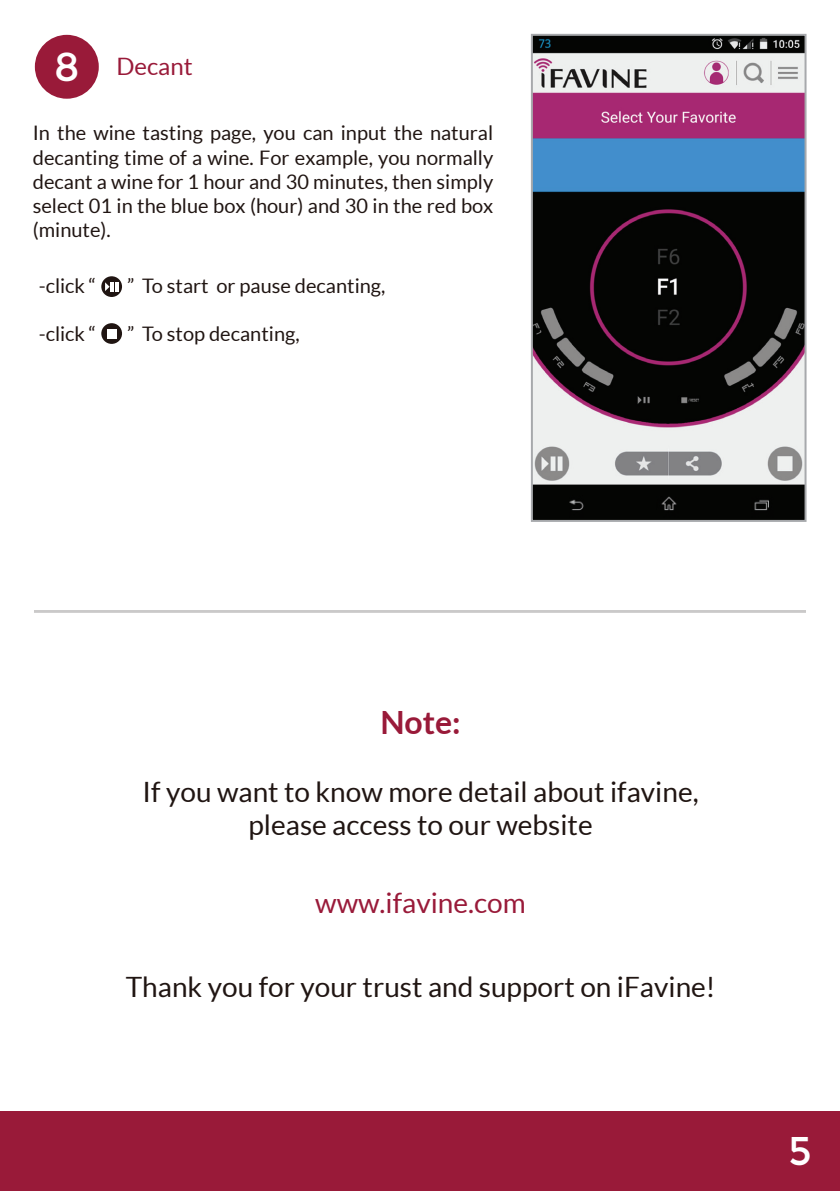
<style>
.page{position:relative;width:840px;height:1191px;background:#fff}
.page>*{position:absolute;margin:0;border:0;box-sizing:border-box;transform-origin:0 0}
.t1{font:40px "Montserrat";color:#fff}
.t2{font:700 32px "Lato";color:#991a39}
.t3{font:28px/33.6px "Lato";color:#201512;text-align:center}
.t4{font:28px "Lato";color:#991a39}
.t5{font:24px "Lato";color:#991a39}
.t6{font:20px/24px "Lato";color:#201512;text-align:justify}
.s1{font-family:"Montserrat";font-size:40px;color:#fff}
</style>
<div class="page">
<div style="left:0;top:1111px;width:839px;height:80px;background:#991a39"></div>
<div style="left:35px;top:35px;width:64px;height:64px;background:#991a39;border-radius:50%"></div>
<hr style="left:34px;top:610px;width:771px;height:3px;background:#cac9c9">
<svg style="left:101px;top:323px;width:21px;height:21px"></svg>
<div style="left:107px;top:329px;width:9px;height:9px;background:#fff"></div>
<svg style="left:101px;top:276px;width:21px;height:21px"></svg>
<svg style="left:105px;top:282px;width:13px;height:9px"></svg>
<img style="left:533px;top:37px;width:270px;height:452px">
<img style="left:533px;top:518px;width:270px;height:1px">
<div style="left:533px;top:489px;width:270px;height:29px;background:#040503"></div>
<div style="left:530px;top:34px;width:276px;height:488px;border:2px solid #a7a9ac"></div>
<p class="t5" style="left:54px;top:52px;width:140px"><span class="s1">8</span> Decant</p>
<p class="t6" style="left:33px;top:121px;width:462px">In the wine tasting page, you can input the natural decanting time of a wine. For example, you normally decant a wine for 1 hour and 30 minutes, then simply select 01 in the blue box (hour) and 30 in the red box (minute).</p>
<p class="t6" style="left:39px;top:274px;width:59px">-click “</p>
<p class="t6" style="left:127px;top:274px;width:259px">” To start or pause decanting,</p>
<p class="t6" style="left:39px;top:322px;width:59px">-click “</p>
<p class="t6" style="left:127px;top:322px;width:174px">” To stop decanting,</p>
<h2 class="t2" style="left:380px;top:704px;width:82px">Note:</h2>
<h3 class="t3" style="left:142px;top:774px;width:557px">If you want to know more detail about ifavine, please access to our website</h3>
<h3 class="t4" style="left:315px;top:887px;width:212px">www.ifavine.com</h3>
<h3 class="t3" style="left:126px;top:969px;width:591px">Thank you for your trust and support on iFavine!</h3>
<h1 class="t1" style="left:788px;top:1127px;width:25px">5</h1>
</div>
